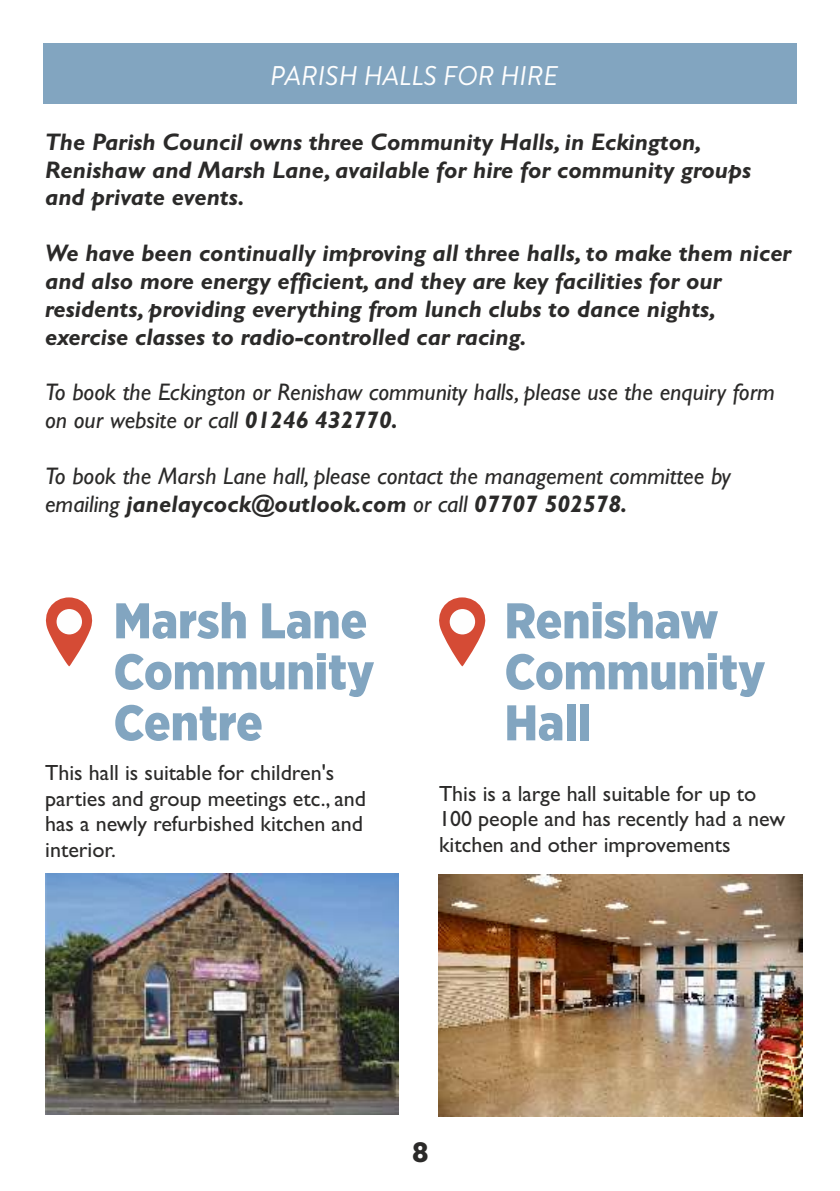
<style>
.page{position:relative;width:840px;height:1191px;background:#fff}
.page>*{position:absolute;margin:0;border:0;box-sizing:border-box;transform-origin:0 0}
.t1{font:900 50px/51px "Gotham Narrow";color:#82a5c0}
.t2{font:900 28px "Gotham Narrow";color:#2b2a29}
.t3{font:italic 27px "Brandon Grotesque";color:#fefefe}
.t4{font:italic 700 24px/27.8px "Gill Sans";color:#2b2a29}
.t5{font:italic 24px/27.8px "Gill Sans";color:#2b2a29}
.t6{font:22px/25.6px "Gill Sans";color:#2b2a29}
.s1{font-weight:700}
</style>
<div class="page">
<div style="left:43px;top:44px;width:753px;height:60px;background:#82a5c0"></div>
<svg style="left:45px;top:597px;width:48px;height:69px"></svg>
<div style="left:57px;top:609px;width:25px;height:25px;background:#fefefe;border-radius:50%"></div>
<svg style="left:439px;top:597px;width:47px;height:69px"></svg>
<div style="left:449px;top:609px;width:26px;height:25px;background:#fefefe;border-radius:50%"></div>
<img style="left:45px;top:873px;width:354px;height:241px">
<img style="left:438px;top:874px;width:363px;height:242px">
<p class="t3" style="left:270px;top:66px;width:289px">PARISH HALLS FOR HIRE</p>
<p class="t4" style="left:45px;top:130px;width:707px">The Parish Council owns three Community Halls, in Eckington,<br>Renishaw and Marsh Lane, available for hire for community groups and private events.</p>
<p class="t4" style="left:45px;top:242px;width:747px">We have been continually improving all three halls, to make them nicer and also more energy efficient, and they are key facilities for our residents, providing everything from lunch clubs to dance nights, exercise classes to radio-controlled car racing.</p>
<p class="t5" style="left:45px;top:381px;width:731px">To book the Eckington or Renishaw community halls, please use the enquiry form on our website or call <span class="s1">01246 432770.</span></p>
<p class="t5" style="left:45px;top:464px;width:687px">To book the Marsh Lane hall, please contact the management committee by emailing <span class="s1">janelaycock@outlook.com</span> or call <span class="s1">07707 502578.</span></p>
<h1 class="t1" style="left:114px;top:598px;width:262px">Marsh Lane<br>Community<br>Centre</h1>
<h1 class="t1" style="left:504px;top:598px;width:262px">Renishaw<br>Community<br>Hall</h1>
<p class="t6" style="left:45px;top:762px;width:322px">This hall is suitable for children's parties and group meetings etc., and has a newly refurbished kitchen and interior.</p>
<p class="t6" style="left:439px;top:782px;width:347px">This is a large hall suitable for up to<br>100 people and has recently had a new kitchen and other improvements</p>
<p class="t2" style="left:412px;top:1139px;width:17px">8</p>
</div>
